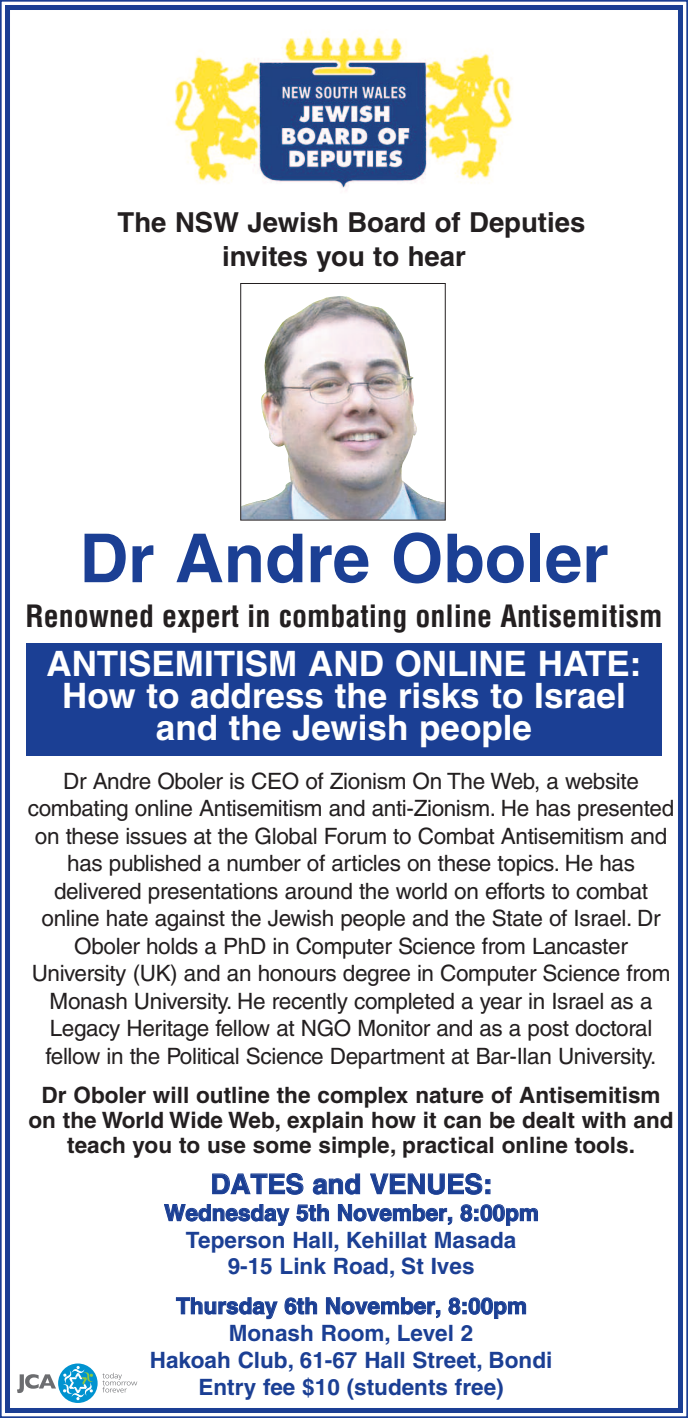
<style>
.page{position:relative;width:688px;height:1418px;background:#fff}
.page>*{position:absolute;margin:0;border:0;box-sizing:border-box;transform-origin:0 0}
.t1{font:700 67.5px "Helvetica";color:#1b3f94}
.t2{font:700 35px/32px "Helvetica";color:#fff;text-align:center}
.t3{font:700 condensed 30px "Helvetica";color:#231f20}
.t4{font:700 27.5px/34.2px "Helvetica";color:#231f20;text-align:center}
.t5{font:700 27.5px "Helvetica";letter-spacing:.005em;color:#1b3f94}
.t6{font:22.5px/27.5px "Helvetica";letter-spacing:-.015em;color:#231f20;text-align:center}
.t7{font:700 22.5px/27px "Helvetica";color:#1b3f94;text-align:center}
.t8{font:700 22.5px/25px "Helvetica";color:#231f20;text-align:center}
</style>
<div class="page">
<div style="left:26px;top:643px;width:635px;height:112px;background:#1b3f94"></div>
<div style="left:5px;top:5px;width:677px;height:1407px;border:5px solid #1b3f94"></div>
<img style="left:173px;top:31px;width:339px;height:160px">
<img style="left:242px;top:296px;width:201px;height:222px">
<div style="left:240px;top:283px;width:205px;height:237px;border:1px solid #231f20"></div>
<img style="left:58px;top:1363px;width:40px;height:39px;border-radius:50%">
<svg style="left:17px;top:1374px;width:39px;height:18px"></svg>
<svg style="left:62px;top:1365px;width:32px;height:35px"></svg>
<svg style="left:102px;top:1372px;width:35px;height:20px"></svg>
<p class="t4" style="left:118px;top:208px;width:469px">The NSW Jewish Board of Deputies invites you to hear</p>
<h1 class="t1" style="left:79px;top:533px;width:530px">Dr Andre Oboler</h1>
<h3 class="t3" style="left:26px;top:599px;width:638px">Renowned expert in combating online Antisemitism</h3>
<h2 class="t2" style="left:46px;top:651px;width:596px">ANTISEMITISM AND ONLINE HATE:<br>How to address the risks to Israel and the Jewish people</h2>
<p class="t6" style="left:28px;top:769px;width:647px">Dr Andre Oboler is CEO of Zionism On The Web, a website combating online Antisemitism and anti-Zionism. He has presented on these issues at the Global Forum to Combat Antisemitism and has published a number of articles on these topics. He has delivered presentations around the world on efforts to combat online hate against the Jewish people and the State of Israel. Dr Oboler holds a PhD in Computer Science from Lancaster University (UK) and an honours degree in Computer Science from Monash University. He recently completed a year in Israel as a Legacy Heritage fellow at NGO Monitor and as a post doctoral fellow in the Political Science Department at Bar-Ilan University.</p>
<p class="t8" style="left:28px;top:1084px;width:646px">Dr Oboler will outline the complex nature of Antisemitism on the World Wide Web, explain how it can be dealt with and teach you to use some simple, practical online tools.</p>
<p class="t5" style="left:210px;top:1173px;width:283px">DATES and VENUES:</p>
<p class="t7" style="left:164px;top:1201px;width:376px">Wednesday 5th November, 8:00pm<br>Teperson Hall, Kehillat Masada<br>9-15 Link Road, St Ives</p>
<p class="t7" style="left:150px;top:1294px;width:404px">Thursday 6th November, 8:00pm<br>Monash Room, Level 2<br>Hakoah Club, 61-67 Hall Street, Bondi<br>Entry fee $10 (students free)</p>
</div>
